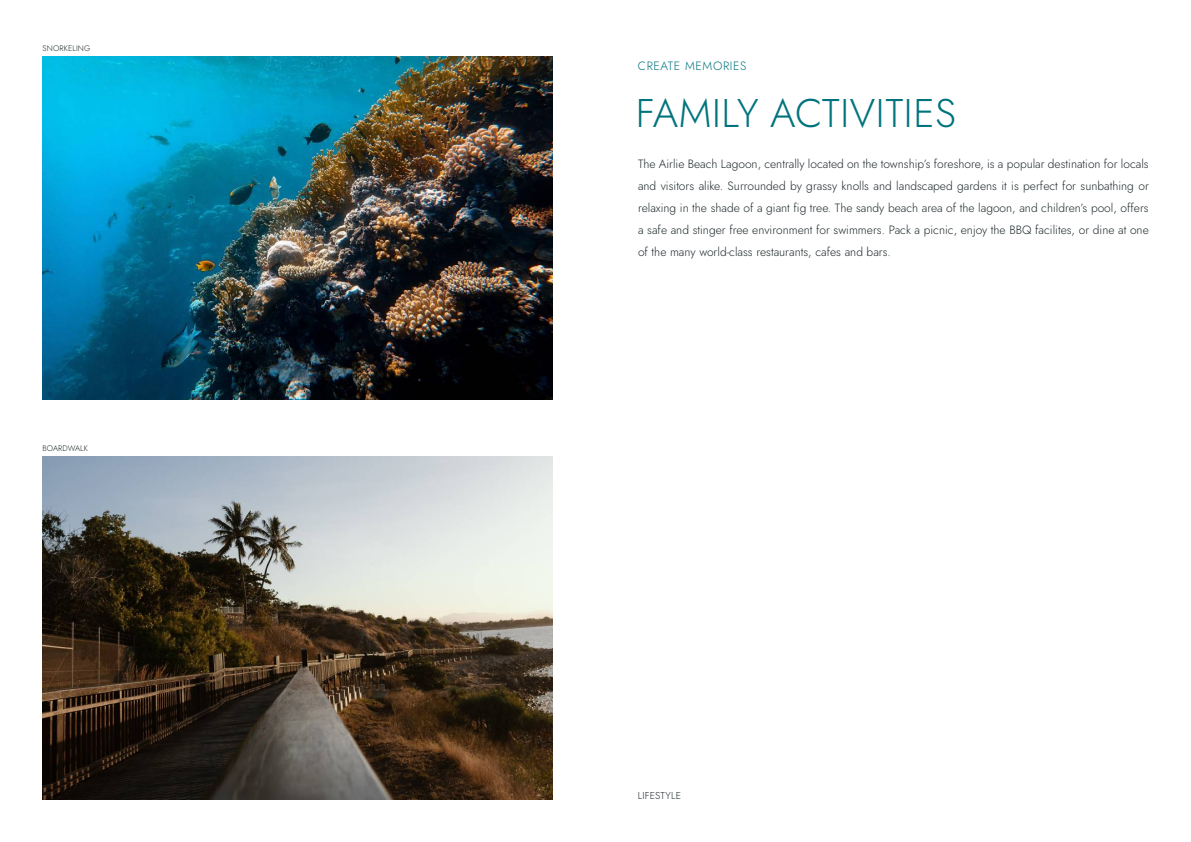
<style>
.page{position:relative;width:1191px;height:842px;background:#fff}
.page>*{position:absolute;margin:0;border:0;box-sizing:border-box;transform-origin:0 0}
.t1{font:40px "Jost";letter-spacing:.015em;color:#00747c}
.t2{font:12px/22px "Jost";color:#212b2e;text-align:justify}
.t3{font:12px "Jost";letter-spacing:.05em;color:#00747c}
.t4{font:10px "Jost";letter-spacing:.015em;color:#212b2e}
.t5{font:8px "Jost";letter-spacing:.015em;color:#212b2e}
</style>
<div class="page">
<img style="left:43px;top:57px;width:510px;height:343px">
<img style="left:43px;top:456px;width:510px;height:343px">
<p class="t5" style="left:43px;top:43px;width:49px">SNORKELING</p>
<p class="t5" style="left:43px;top:443px;width:47px">BOARDWALK</p>
<p class="t3" style="left:638px;top:57px;width:110px">CREATE MEMORIES</p>
<h1 class="t1" style="left:636px;top:85px;width:322px">FAMILY ACTIVITIES</h1>
<p class="t2" style="left:638px;top:153px;width:512px">The Airlie Beach Lagoon, centrally located on the township’s foreshore, is a popular destination for locals and visitors alike. Surrounded by grassy knolls and landscaped gardens it is perfect for sunbathing or relaxing in the shade of a giant fig tree. The sandy beach area of the lagoon, and children’s pool, offers a safe and stinger free environment for swimmers. Pack a picnic, enjoy the BBQ facilites, or dine at one of the many world-class restaurants, cafes and bars.</p>
<p class="t4" style="left:638px;top:789px;width:45px">LIFESTYLE</p>
</div>
